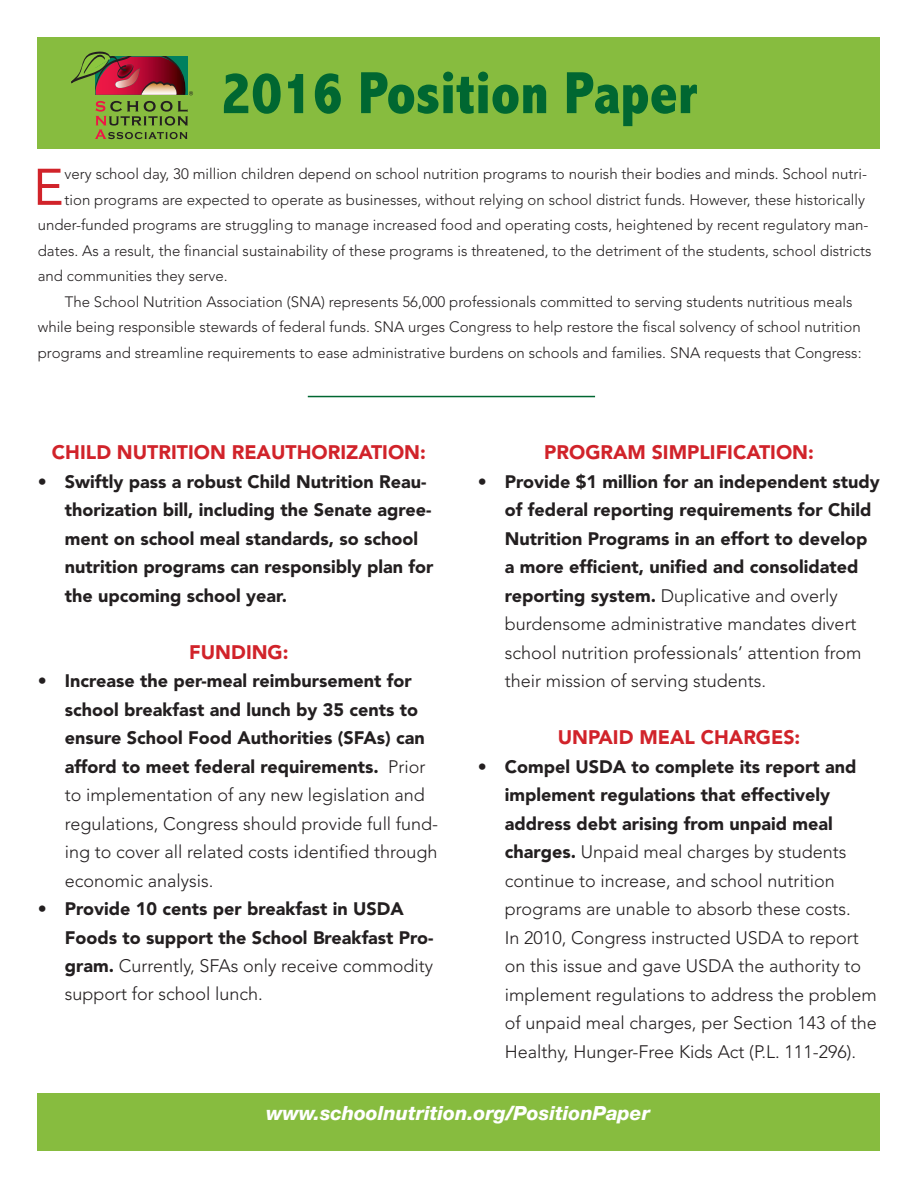
<style>
.page{position:relative;width:918px;height:1188px;background:#fff}
.page>*{position:absolute;margin:0;border:0;box-sizing:border-box;transform-origin:0 0}
.t1{font:800 condensed 60px "Abadi";color:#006731}
.t2{font:51px "Avenir";color:#d1232a}
.t3{font:900 19.5px "Avenir";color:#d1232a}
.t4{font:italic 800 19.5px "Helvetica Neue";color:#fff}
.t5{font:300 18px/28.5px "Avenir";color:#231f20}
.t6{font:900 18px/28.5px "Avenir";color:#231f20}
.t7{font:300 15px "Avenir";color:#231f20}
.s1{font-weight:900}
.s2{font-weight:300}
</style>
<div class="page">
<div style="left:38px;top:38px;width:842px;height:111px;background:#87bc3f"></div>
<div style="left:38px;top:1093px;width:842px;height:57px;background:#87bc3f"></div>
<svg style="left:95px;top:101px;width:93px;height:38px"></svg>
<svg style="left:71px;top:52px;width:122px;height:43px"></svg>
<hr style="left:308px;top:396px;width:287px;height:1px;background:#006731">
<h1 class="t1" style="left:221px;top:58px;width:478px">2016 Position Paper</h1>
<h2 class="t2" style="left:33px;top:158px;width:32px">E</h2>
<p class="t7" style="left:65px;top:165px;width:804px">very school day, 30 million children depend on school nutrition programs to nourish their bodies and minds. School nutri-</p>
<p class="t7" style="left:65px;top:191px;width:802px">tion programs are expected to operate as businesses, without relying on school district funds. However, these historically</p>
<p class="t7" style="left:38px;top:216px;width:832px">under-funded programs are struggling to manage increased food and operating costs, heightened by recent regulatory man-</p>
<p class="t7" style="left:38px;top:242px;width:835px">dates. As a result, the financial sustainability of these programs is threatened, to the detriment of the students, school districts</p>
<p class="t7" style="left:38px;top:267px;width:191px">and communities they serve.</p>
<p class="t7" style="left:65px;top:293px;width:789px">The School Nutrition Association (SNA) represents 56,000 professionals committed to serving students nutritious meals</p>
<p class="t7" style="left:38px;top:318px;width:824px">while being responsible stewards of federal funds. SNA urges Congress to help restore the fiscal solvency of school nutrition</p>
<p class="t7" style="left:38px;top:344px;width:825px">programs and streamline requirements to ease administrative burdens on schools and families. SNA requests that Congress:</p>
<h3 class="t3" style="left:52px;top:440px;width:376px">CHILD NUTRITION REAUTHORIZATION:</h3>
<p class="t6" style="left:65px;top:467px;width:370px;text-indent:-27px">• Swiftly pass a robust Child Nutrition Reau&shy;thorization bill, including the Senate agree&shy;ment on school meal standards, so school nutrition programs can responsibly plan for the upcoming school year.</p>
<h3 class="t3" style="left:189px;top:640px;width:101px">FUNDING:</h3>
<p class="t5" style="left:65px;top:667px;width:375px;text-indent:-27px"><span class="s1">• Increase the per-meal reimbursement for school breakfast and lunch by 35 cents to ensure School Food Authorities (SFAs) can afford to meet federal requirements.</span> Prior to implementation of any new legislation and regulations, Congress should provide full fund&shy;ing to cover all related costs identified through economic analysis.</p>
<p class="t6" style="left:65px;top:894px;width:370px;text-indent:-27px">• Provide 10 cents per breakfast in USDA Foods to support the School Breakfast Pro&shy;gram. <span class="s2">Currently, SFAs only receive commodity support for school lunch.</span></p>
<h3 class="t3" style="left:544px;top:440px;width:271px">PROGRAM SIMPLIFICATION:</h3>
<p class="t6" style="left:505px;top:467px;width:376px;text-indent:-27px">• Provide $1 million for an independent study of federal reporting requirements for Child Nutrition Programs in an effort to develop a more efficient, unified and consolidated reporting system. <span class="s2">Duplicative and overly burdensome administrative mandates divert school nutrition professionals’ attention from their mission of serving students.</span></p>
<h3 class="t3" style="left:558px;top:725px;width:244px">UNPAID MEAL CHARGES:</h3>
<p class="t5" style="left:505px;top:752px;width:373px;text-indent:-27px"><span class="s1">• Compel USDA to complete its report and implement regulations that effectively address debt arising from unpaid meal charges.</span> Unpaid meal charges by students continue to increase, and school nutrition programs are unable to absorb these costs.<br>In 2010, Congress instructed USDA to report on this issue and gave USDA the authority to implement regulations to address the problem of unpaid meal charges, per Section 143 of the Healthy, Hunger-Free Kids Act (P.L. 111-296).</p>
<h3 class="t4" style="left:266px;top:1102px;width:385px">www.schoolnutrition.org/PositionPaper</h3>
</div>
